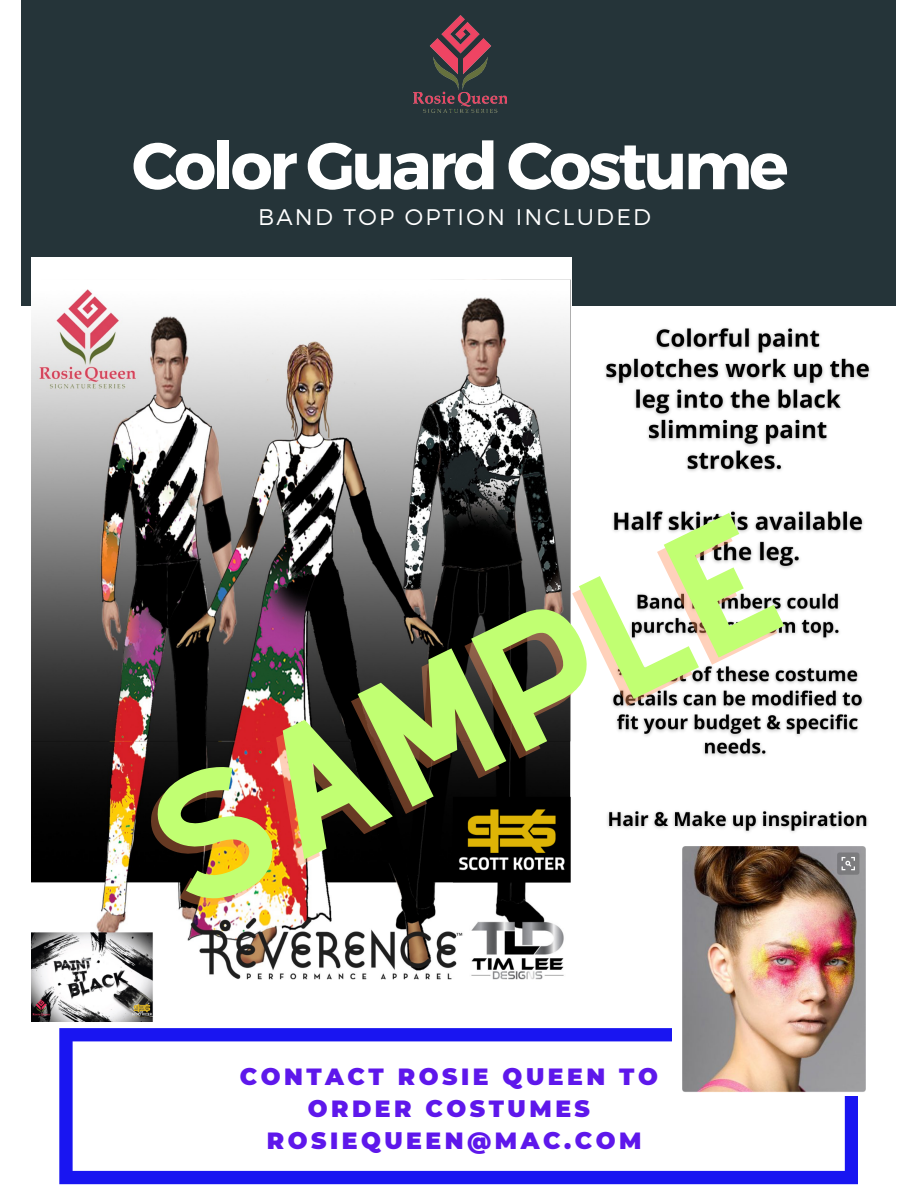
<style>
.page{position:relative;width:918px;height:1188px;background:#fff}
.page>*{position:absolute;margin:0;border:0;box-sizing:border-box;transform-origin:0 0}
.t1{font:156.6px "Alyssum Sans";color:#c1ff72}
.t2{font:700 65.85px "Montserrat";letter-spacing:-.05em;color:#fff}
.t3{font:900 23.4px "Montserrat";letter-spacing:.15em;color:#5e17eb}
.t4{font:300 22.5px "Montserrat";letter-spacing:.1em;color:#fff}
</style>
<div class="page">
<div style="left:22px;top:0;width:874px;height:306px;background:#253439"></div>
<svg style="left:59px;top:1028px;width:799px;height:156px"></svg>
<img style="left:414px;top:16px;width:93px;height:97px">
<img style="left:32px;top:258px;width:540px;height:764px">
<img style="left:673px;top:846px;width:193px;height:250px">
<img style="left:605px;top:327px;width:266px;height:506px">
<p class="t2" style="left:132px;top:123px;width:658px">Color Guard Costume</p>
<p class="t4" style="left:258px;top:202px;width:394px">BAND TOP OPTION INCLUDED</p>
<p class="t1" style="left:118px;top:776px;width:677px;rotate:-26deg">SAMPLE</p>
<p class="t3" style="left:240px;top:1063px;width:420px">CONTACT ROSIE QUEEN TO</p>
<p class="t3" style="left:308px;top:1095px;width:284px">ORDER COSTUMES</p>
<p class="t3" style="left:267px;top:1126px;width:376px">ROSIEQUEEN@MAC.COM</p>
</div>
